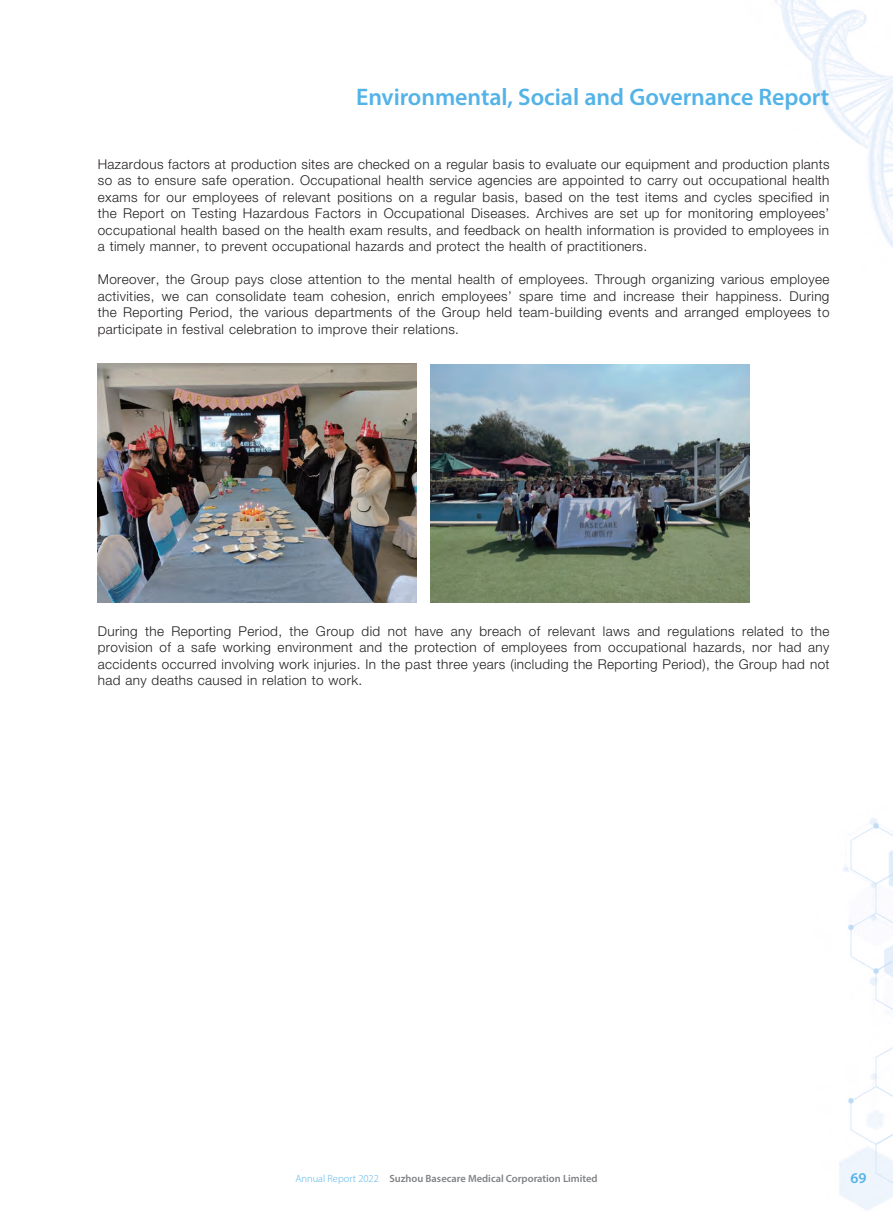
<style>
.page{position:relative;width:893px;height:1212px;background:#fff}
.page>*{position:absolute;margin:0;border:0;box-sizing:border-box;transform-origin:0 0}
.t1{font:600 24px "Myriad Pro";letter-spacing:-.005em;color:#53b3e8}
.t2{font:600 15px "Myriad Pro";color:#53b3e8}
._00_txt{font:300 13.5px/16.5px "Helvetica Neue LT Std";letter-spacing:.03em;color:#231f20;text-align:justify}
.t3{font:600 10.5px "Myriad Pro";color:#808285}
.s1{font-weight:300;color:#53b3e8}
</style>
<div class="page">
<img style="left:97px;top:0;width:796px;height:1211px">
<img style="left:98px;top:364px;width:319px;height:238px">
<img style="left:431px;top:364px;width:319px;height:238px">
<h1 class="t1" style="left:356px;top:82px;width:475px">Environmental, Social and Governance Report</h1>
<p class="_00_txt" style="left:98px;top:155px;width:733px">Hazardous factors at production sites are checked on a regular basis to evaluate our equipment and production plants so as to ensure safe operation. Occupational health service agencies are appointed to carry out occupational health exams for our employees of relevant positions on a regular basis, based on the test items and cycles specified in the Report on Testing Hazardous Factors in Occupational Diseases. Archives are set up for monitoring employees’ occupational health based on the health exam results, and feedback on health information is provided to employees in a timely manner, to prevent occupational hazards and protect the health of practitioners.</p>
<p class="_00_txt" style="left:98px;top:271px;width:733px">Moreover, the Group pays close attention to the mental health of employees. Through organizing various employee activities, we can consolidate team cohesion, enrich employees’ spare time and increase their happiness. During the Reporting Period, the various departments of the Group held team-building events and arranged employees to participate in festival celebration to improve their relations.</p>
<p class="_00_txt" style="left:98px;top:622px;width:733px">During the Reporting Period, the Group did not have any breach of relevant laws and regulations related to the provision of a safe working environment and the protection of employees from occupational hazards, nor had any accidents occurred involving work injuries. In the past three years (including the Reporting Period), the Group had not had any deaths caused in relation to work.</p>
<p class="t3" style="left:295px;top:1172px;width:304px"><span class="s1">Annual Report 2022</span> Suzhou Basecare Medical Corporation Limited</p>
<p class="t2" style="left:850px;top:1168px;width:18px">69</p>
</div>
